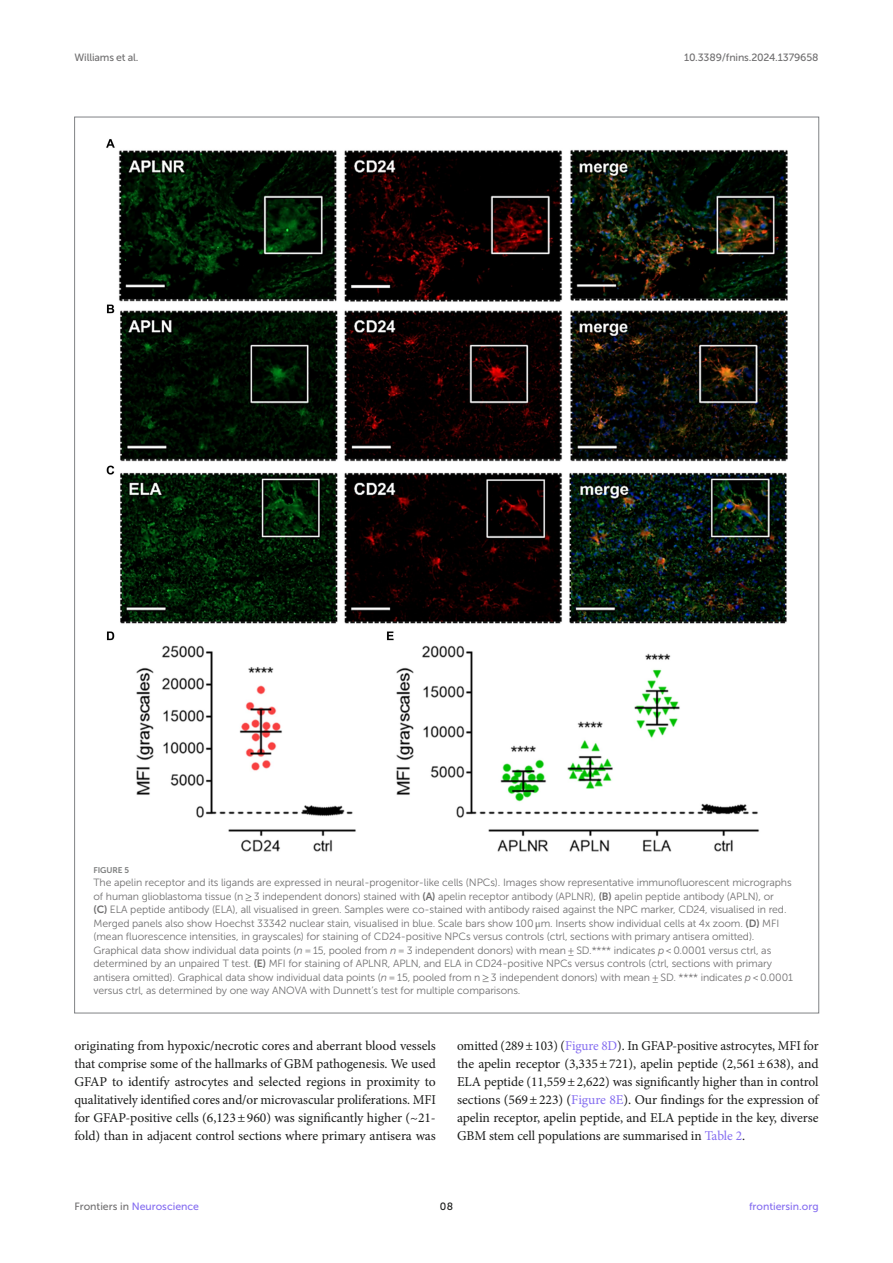
<style>
.page{position:relative;width:893px;height:1263px;background:#fff}
.page>*{position:absolute;margin:0;border:0;box-sizing:border-box;transform-origin:0 0}
.TEXT_FLUSH{font:13.5px/18px "Minion Pro";letter-spacing:-.005em;color:#1b1c1b;text-align:justify}
.FIG_LEG{font:10.5px/13.5px "Museo Sans 300";letter-spacing:-.01em;color:#706f70}
.t1{font:10.5px "Museo Sans 500";letter-spacing:-.015em;color:#706f70}
.t2{font:10.5px "Museo Sans 500";color:#856df0}
.t3{font:10.5px "Museo Sans 500";color:#1b1c1b}
.FIG_HD{font:8.25px "Museo Sans 700";letter-spacing:-.01em;color:#7e7f7f}
.s1{font-family:"STIX General"}
.s2{font-family:"Museo Sans 700"}
.s3{font-style:italic}
.s4{color:#856df0}
.s5{color:#706f70}
</style>
<div class="page">
<img style="left:106px;top:139px;width:682px;height:713px">
<p class="t1" style="left:74px;top:51px;width:66px">Williams et al.</p>
<p class="t1" style="left:684px;top:51px;width:136px">10.3389/fnins.2024.1379658</p>
<p class="FIG_HD" style="left:94px;top:865px;width:37px">FIGURE 5</p>
<p class="FIG_LEG" style="left:94px;top:876px;width:701px">The apelin receptor and its ligands are expressed in neural-progenitor-like cells (NPCs). Images show representative immunofluorescent micrographs of human glioblastoma tissue (n <span class="s1">≥</span> 3 independent donors) stained with <span class="s2">(A)</span> apelin receptor antibody (APLNR), <span class="s2">(B)</span> apelin peptide antibody (APLN), or<br><span class="s2">(C)</span> ELA peptide antibody (ELA), all visualised in green. Samples were co-stained with antibody raised against the NPC marker, CD24, visualised in red.<br>Merged panels also show Hoechst 33342 nuclear stain, visualised in blue. Scale bars show 100 <span class="s1">μ</span>m. Inserts show individual cells at 4x zoom. <span class="s2">(D)</span> MFI (mean fluorescence intensities, in grayscales) for staining of CD24-positive NPCs versus controls (ctrl, sections with primary antisera omitted).<br>Graphical data show individual data points (<span class="s3">n</span> = 15, pooled from <span class="s3">n</span> = 3 independent donors) with mean ± SD.**** indicates <span class="s3">p</span> &lt; 0.0001 versus ctrl, as determined by an unpaired T test. <span class="s2">(E)</span> MFI for staining of APLNR, APLN, and ELA in CD24-positive NPCs versus controls (ctrl, sections with primary antisera omitted). Graphical data show individual data points (<span class="s3">n</span> = 15, pooled from n <span class="s1">≥</span> 3 independent donors) with mean ± SD. **** indicates <span class="s3">p</span> &lt; 0.0001 versus ctrl, as determined by one way ANOVA with Dunnett’s test for multiple comparisons.</p>
<p class="TEXT_FLUSH" style="left:74px;top:1037px;width:363px">originating from hypoxic/necrotic cores and aberrant blood vessels that comprise some of the hallmarks of GBM pathogenesis. We used GFAP to identify astrocytes and selected regions in proximity to qualitatively identified cores and/or microvascular proliferations. MFI for GFAP-positive cells (6,123±960) was significantly higher (~21- fold) than in adjacent control sections where primary antisera was</p>
<p class="TEXT_FLUSH" style="left:457px;top:1037px;width:363px">omitted (289±103) (<span class="s4">Figure 8D</span>). In GFAP-positive astrocytes, MFI for the apelin receptor (3,335±721), apelin peptide (2,561±638), and ELA peptide (11,559±2,622) was significantly higher than in control sections (569±223) (<span class="s4">Figure 8E</span>). Our findings for the expression of apelin receptor, apelin peptide, and ELA peptide in the key, diverse GBM stem cell populations are summarised in <span class="s4">Table 2</span>.</p>
<p class="t2" style="left:74px;top:1200px;width:126px"><span class="s5">Frontiers in</span> Neuroscience</p>
<p class="t3" style="left:440px;top:1200px;width:15px">08</p>
<p class="t2" style="left:749px;top:1200px;width:71px">frontiersin.org</p>
</div>
